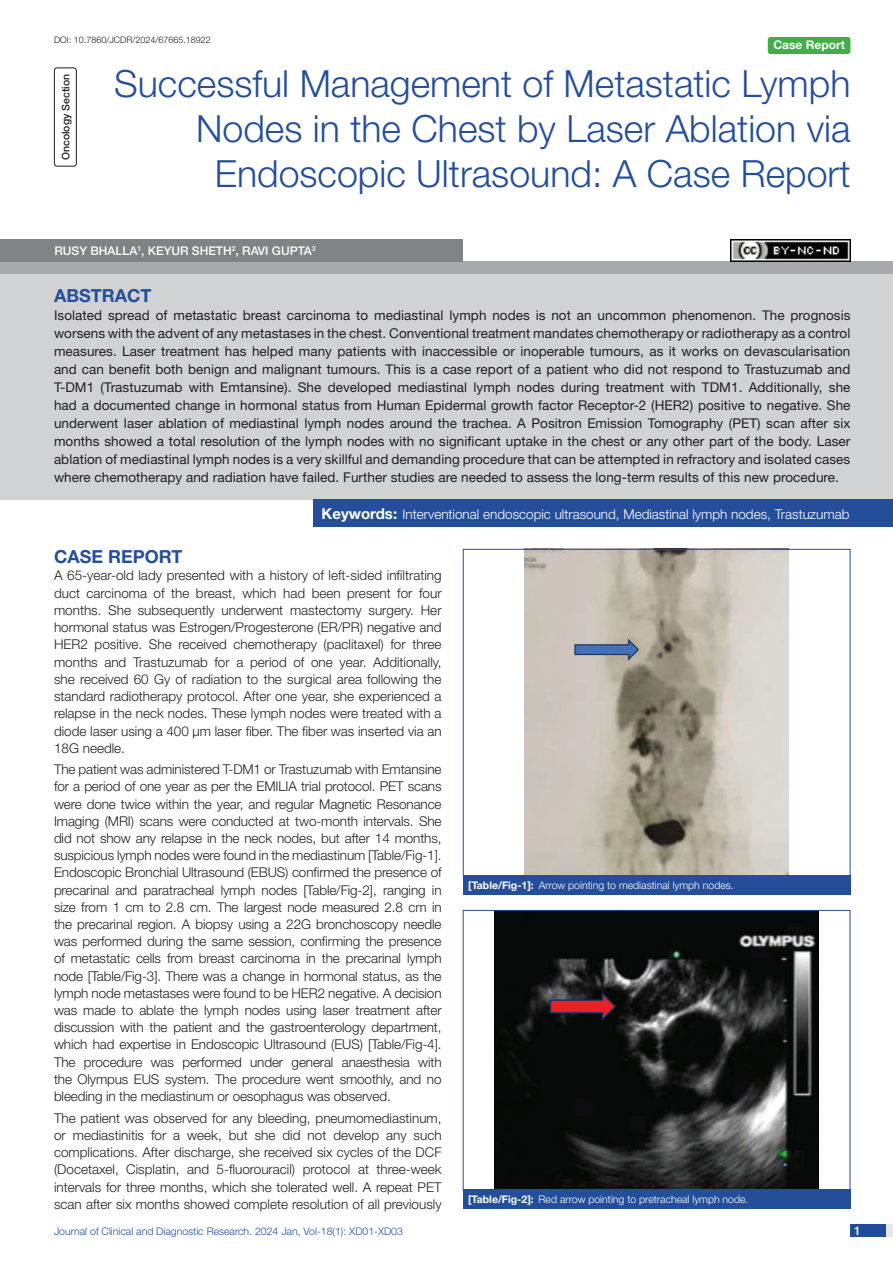
<style>
.page{position:relative;width:893px;height:1263px;background:#fff}
.page>*{position:absolute;margin:0;border:0;box-sizing:border-box;transform-origin:0 0}
.t1{font:300 37.5px/45px "Helvetica Neue";color:#244e9b;text-align:right}
.Heading{font:700 18px "Helvetica Neue";color:#244e9b}
.Abstract_head{font:700 18px "Helvetica Neue";color:#244e9b}
.Body_text{font:300 13.5px/17.2px "Helvetica Neue";color:#231f20;text-align:justify}
.Abstract_Text{font:13.5px/18px "Helvetica Neue";letter-spacing:.005em;color:#231f20;text-align:justify}
.Key_words{font:300 13.5px "Helvetica Neue";color:#fff}
.Author{font:500 12px "Helvetica Neue";color:#fff}
.t2{font:700 12px "Helvetica Neue";color:#fff}
.TABLE_FIG{font:300 10.5px "Helvetica Neue";color:#fff}
.t3{font:300 10.5px "Helvetica Neue";color:#244e9b}
.section{font:500 10.5px "Helvetica Neue";color:#231f20}
.DOI{font:300 9px "Helvetica Neue";color:#231f20}
.s1{font-weight:700;font-size:15px}
.s2{font-weight:700}
</style>
<div class="page">
<div style="left:850px;top:1224px;width:43px;height:13px;background:#e6e7e9"></div>
<div style="left:850px;top:1224px;width:35px;height:13px;background:#214c99"></div>
<div style="left:768px;top:37px;width:82px;height:17px;background:#40ae49;border-radius:3px"></div>
<div style="left:54px;top:68px;width:23px;height:99px;border:1px solid #231f20;border-radius:3px"></div>
<div style="left:0;top:262px;width:893px;height:12px;background:#a8a9ad"></div>
<div style="left:0;top:239px;width:463px;height:23px;background:#808285"></div>
<div style="left:0;top:274px;width:893px;height:225px;background:#d1d2d4"></div>
<div style="left:314px;top:499px;width:579px;height:28px;background:#244e9b"></div>
<img style="left:524px;top:551px;width:265px;height:323px">
<div style="left:463px;top:875px;width:387px;height:20px;background:#244e9b"></div>
<img style="left:495px;top:912px;width:323px;height:276px">
<div style="left:463px;top:910px;width:387px;height:280px;border:1px solid #244e9b"></div>
<div style="left:463px;top:1189px;width:387px;height:20px;background:#244e9b"></div>
<img style="left:730px;top:239px;width:120px;height:23px">
<p class="DOI" style="left:54px;top:35px;width:158px">DOI: 10.7860/JCDR/2024/67665.18922</p>
<p class="t2" style="left:773px;top:37px;width:73px">Case Report</p>
<p class="section" style="left:59px;top:160px;width:88px;rotate:-90deg">ONCOLOGY SECTION</p>
<p class="t1" style="left:114px;top:60px;width:738px">Successful Management of Metastatic Lymph<br>Nodes in the Chest by Laser Ablation via<br>Endoscopic Ultrasound: A Case Report</p>
<p class="Author" style="left:54px;top:244px;width:263px">RUSY BHALLA<sup>1</sup>, KEYUR SHETH<sup>2</sup>, RAVI GUPTA<sup>3</sup></p>
<p class="Abstract_head" style="left:54px;top:284px;width:99px">ABSTRACT</p>
<p class="Abstract_Text" style="left:54px;top:306px;width:798px">Isolated spread of metastatic breast carcinoma to mediastinal lymph nodes is not an uncommon phenomenon. The prognosis worsens with the advent of any metastases in the chest. Conventional treatment mandates chemotherapy or radiotherapy as a control measures. Laser treatment has helped many patients with inaccessible or inoperable tumours, as it works on devascularisation and can benefit both benign and malignant tumours. This is a case report of a patient who did not respond to Trastuzumab and T-DM1 (Trastuzumab with Emtansine). She developed mediastinal lymph nodes during treatment with TDM1. Additionally, she had a documented change in hormonal status from Human Epidermal growth factor Receptor-2 (HER2) positive to negative. She underwent laser ablation of mediastinal lymph nodes around the trachea. A Positron Emission Tomography (PET) scan after six months showed a total resolution of the lymph nodes with no significant uptake in the chest or any other part of the body. Laser ablation of mediastinal lymph nodes is a very skillful and demanding procedure that can be attempted in refractory and isolated cases where chemotherapy and radiation have failed. Further studies are needed to assess the long-term results of this new procedure.</p>
<p class="Key_words" style="left:322px;top:506px;width:529px"><span class="s1">Keywords:</span> Interventional endoscopic ultrasound, Mediastinal lymph nodes, Trastuzumab</p>
<p class="Heading" style="left:54px;top:545px;width:130px">CASE REPORT</p>
<p class="Body_text" style="left:54px;top:567px;width:389px">A 65-year-old lady presented with a history of left-sided infiltrating duct carcinoma of the breast, which had been present for four months. She subsequently underwent mastectomy surgery. Her hormonal status was Estrogen/Progesterone (ER/PR) negative and HER2 positive. She received chemotherapy (paclitaxel) for three months and Trastuzumab for a period of one year. Additionally, she received 60 Gy of radiation to the surgical area following the standard radiotherapy protocol. After one year, she experienced a relapse in the neck nodes. These lymph nodes were treated with a diode laser using a 400 μm laser fiber. The fiber was inserted via an 18G needle.</p>
<p class="Body_text" style="left:54px;top:760px;width:389px">The patient was administered T-DM1 or Trastuzumab with Emtansine for a period of one year as per the EMILIA trial protocol. PET scans were done twice within the year, and regular Magnetic Resonance Imaging (MRI) scans were conducted at two-month intervals. She did not show any relapse in the neck nodes, but after 14 months, suspicious lymph nodes were found in the mediastinum [Table/Fig-1].<br>Endoscopic Bronchial Ultrasound (EBUS) confirmed the presence of precarinal and paratracheal lymph nodes [Table/Fig-2], ranging in size from 1 cm to 2.8 cm. The largest node measured 2.8 cm in the precarinal region. A biopsy using a 22G bronchoscopy needle was performed during the same session, confirming the presence of metastatic cells from breast carcinoma in the precarinal lymph node [Table/Fig-3]. There was a change in hormonal status, as the lymph node metastases were found to be HER2 negative. A decision was made to ablate the lymph nodes using laser treatment after discussion with the patient and the gastroenterology department, which had expertise in Endoscopic Ultrasound (EUS) [Table/Fig-4].<br>The procedure was performed under general anaesthesia with the Olympus EUS system. The procedure went smoothly, and no bleeding in the mediastinum or oesophagus was observed.</p>
<p class="Body_text" style="left:54px;top:1109px;width:389px">The patient was observed for any bleeding, pneumomediastinum, or mediastinitis for a week, but she did not develop any such complications. After discharge, she received six cycles of the DCF (Docetaxel, Cisplatin, and 5-fluorouracil) protocol at three-week intervals for three months, which she tolerated well. A repeat PET scan after six months showed complete resolution of all previously</p>
<p class="TABLE_FIG" style="left:468px;top:879px;width:267px"><span class="s2">[Table/Fig-1]:</span> Arrow pointing to mediastinal lymph nodes.</p>
<p class="TABLE_FIG" style="left:468px;top:1193px;width:282px"><span class="s2">[Table/Fig-2]:</span> Red arrow pointing to pretracheal lymph node.</p>
<p class="t3" style="left:54px;top:1225px;width:350px">Journal of Clinical and Diagnostic Research. 2024 Jan, Vol-18(1): XD01-XD03</p>
<p class="Author" style="left:854px;top:1223px;width:8px">1</p>
</div>
